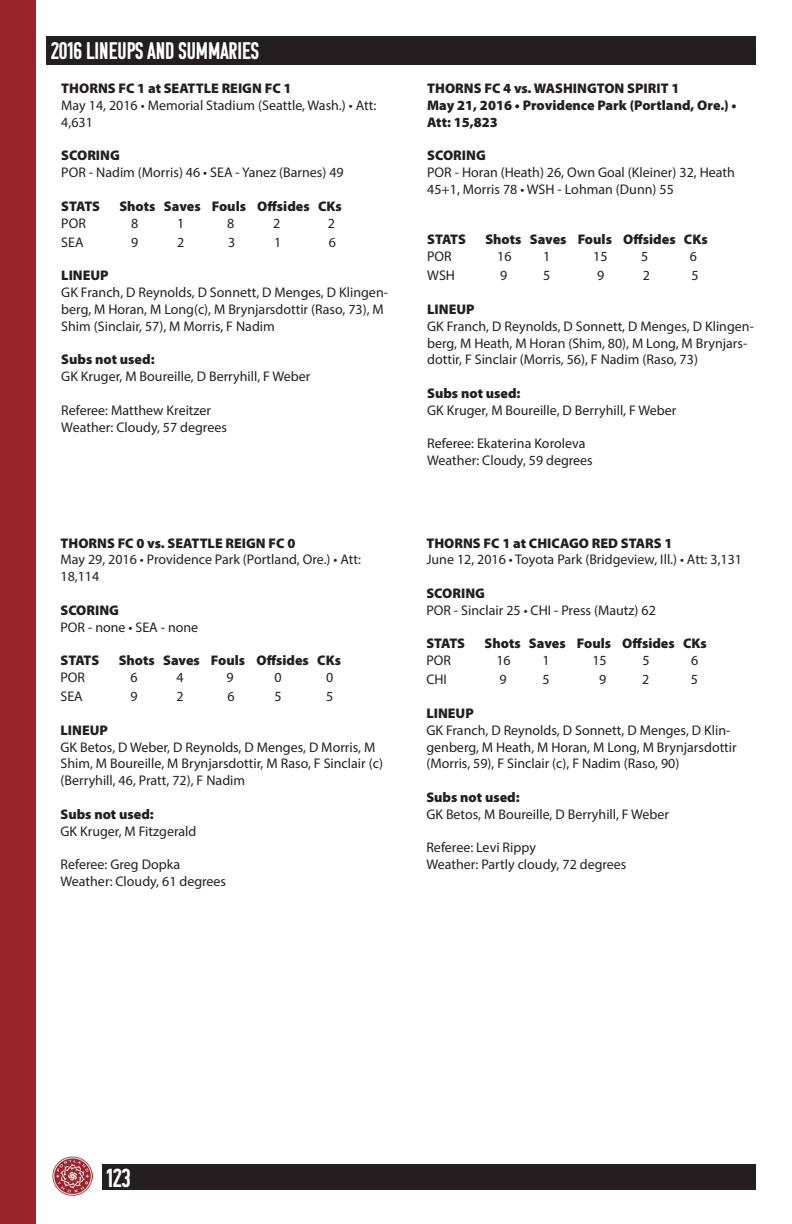
<style>
.page{position:relative;width:792px;height:1224px;background:#fff}
.page>*{position:absolute;margin:0;border:0;box-sizing:border-box;transform-origin:0 0}
.t1{font:26px "Komu B";color:#fff}
.t2{font:24px "Komu B";color:#fff}
.t3{font:14px/16.8px "Myriad Variable Concept";color:#231f20}
</style>
<div class="page">
<img style="left:53px;top:1156px;width:39px;height:40px">
<div style="left:103px;top:1164px;width:653px;height:25px;background:#231f20"></div>
<div style="left:0;top:0;width:36px;height:1224px;background:#99242a"></div>
<div style="left:47px;top:36px;width:709px;height:29px;background:#231f20"></div>
<p class="t2" style="left:51px;top:37px;width:209px">2016 LINEUPS AND SUMMARIES</p>
<p class="t3" style="left:61px;top:80px;width:317px">THORNS FC 1 at SEATTLE REIGN FC 1<br>May 14, 2016 • Memorial Stadium (Seattle, Wash.) • Att:<br>4,631</p>
<p class="t3" style="left:61px;top:147px;width:60px">SCORING</p>
<p class="t3" style="left:61px;top:164px;width:284px">POR - Nadim (Morris) 46 • SEA - Yanez (Barnes) 49</p>
<p class="t3" style="left:61px;top:198px;width:40px">STATS</p>
<p class="t3" style="left:119px;top:198px;width:224px">Shots Saves Fouls Offsides CKs</p>
<p class="t3" style="left:61px;top:215px;width:26px">POR</p>
<p class="t3" style="left:131px;top:215px;width:9px">8</p>
<p class="t3" style="left:177px;top:215px;width:9px">1</p>
<p class="t3" style="left:227px;top:215px;width:9px">8</p>
<p class="t3" style="left:273px;top:215px;width:9px">2</p>
<p class="t3" style="left:328px;top:215px;width:9px">2</p>
<p class="t3" style="left:61px;top:234px;width:24px">SEA</p>
<p class="t3" style="left:131px;top:234px;width:9px">9</p>
<p class="t3" style="left:177px;top:234px;width:9px">2</p>
<p class="t3" style="left:228px;top:234px;width:9px">3</p>
<p class="t3" style="left:274px;top:234px;width:9px">1</p>
<p class="t3" style="left:329px;top:234px;width:9px">6</p>
<p class="t3" style="left:61px;top:267px;width:49px">LINEUP</p>
<p class="t3" style="left:61px;top:284px;width:328px">GK Franch, D Reynolds, D Sonnett, D Menges, D Klingen&shy;berg, M Horan, M Long(c), M Brynjarsdottir (Raso, 73), M<br>Shim (Sinclair, 57), M Morris, F Nadim</p>
<p class="t3" style="left:61px;top:351px;width:95px">Subs not used:</p>
<p class="t3" style="left:61px;top:368px;width:251px">GK Kruger, M Boureille, D Berryhill, F Weber</p>
<p class="t3" style="left:61px;top:402px;width:151px">Referee: Matthew Kreitzer</p>
<p class="t3" style="left:61px;top:419px;width:167px">Weather: Cloudy, 57 degrees</p>
<p class="t3" style="left:60px;top:534px;width:302px">THORNS FC 0 vs. SEATTLE REIGN FC 0<br>May 29, 2016 • Providence Park (Portland, Ore.) • Att:<br>18,114</p>
<p class="t3" style="left:60px;top:602px;width:60px">SCORING</p>
<p class="t3" style="left:60px;top:618px;width:139px">POR - none • SEA - none</p>
<p class="t3" style="left:60px;top:652px;width:40px">STATS</p>
<p class="t3" style="left:119px;top:652px;width:224px">Shots Saves Fouls Offsides CKs</p>
<p class="t3" style="left:60px;top:669px;width:26px">POR</p>
<p class="t3" style="left:130px;top:669px;width:9px">6</p>
<p class="t3" style="left:176px;top:669px;width:9px">4</p>
<p class="t3" style="left:226px;top:669px;width:9px">9</p>
<p class="t3" style="left:274px;top:669px;width:9px">0</p>
<p class="t3" style="left:326px;top:669px;width:9px">0</p>
<p class="t3" style="left:60px;top:688px;width:24px">SEA</p>
<p class="t3" style="left:130px;top:688px;width:9px">9</p>
<p class="t3" style="left:176px;top:688px;width:9px">2</p>
<p class="t3" style="left:227px;top:688px;width:9px">6</p>
<p class="t3" style="left:274px;top:688px;width:9px">5</p>
<p class="t3" style="left:326px;top:688px;width:9px">5</p>
<p class="t3" style="left:60px;top:722px;width:49px">LINEUP</p>
<p class="t3" style="left:60px;top:738px;width:324px">GK Betos, D Weber, D Reynolds, D Menges, D Morris, M<br>Shim, M Boureille, M Brynjarsdottir, M Raso, F Sinclair (c) (Berryhill, 46, Pratt, 72), F Nadim</p>
<p class="t3" style="left:60px;top:806px;width:95px">Subs not used:</p>
<p class="t3" style="left:60px;top:822px;width:138px">GK Kruger, M Fitzgerald</p>
<p class="t3" style="left:60px;top:856px;width:121px">Referee: Greg Dopka</p>
<p class="t3" style="left:60px;top:873px;width:167px">Weather: Cloudy, 61 degrees</p>
<p class="t3" style="left:427px;top:80px;width:311px">THORNS FC 4 vs. WASHINGTON SPIRIT 1<br>May 21, 2016 • Providence Park (Portland, Ore.) •<br>Att: 15,823</p>
<p class="t3" style="left:427px;top:147px;width:60px">SCORING</p>
<p class="t3" style="left:427px;top:164px;width:309px">POR - Horan (Heath) 26, Own Goal (Kleiner) 32, Heath<br>45+1, Morris 78 • WSH - Lohman (Dunn) 55</p>
<p class="t3" style="left:427px;top:231px;width:40px">STATS</p>
<p class="t3" style="left:485px;top:231px;width:224px">Shots Saves Fouls Offsides CKs</p>
<p class="t3" style="left:427px;top:248px;width:26px">POR</p>
<p class="t3" style="left:497px;top:248px;width:16px">16</p>
<p class="t3" style="left:543px;top:248px;width:9px">1</p>
<p class="t3" style="left:593px;top:248px;width:16px">15</p>
<p class="t3" style="left:641px;top:248px;width:9px">5</p>
<p class="t3" style="left:690px;top:248px;width:9px">6</p>
<p class="t3" style="left:427px;top:267px;width:29px">WSH</p>
<p class="t3" style="left:500px;top:267px;width:9px">9</p>
<p class="t3" style="left:543px;top:267px;width:9px">5</p>
<p class="t3" style="left:597px;top:267px;width:9px">9</p>
<p class="t3" style="left:643px;top:267px;width:9px">2</p>
<p class="t3" style="left:692px;top:267px;width:9px">5</p>
<p class="t3" style="left:427px;top:301px;width:49px">LINEUP</p>
<p class="t3" style="left:427px;top:318px;width:328px">GK Franch, D Reynolds, D Sonnett, D Menges, D Klingen&shy;berg, M Heath, M Horan (Shim, 80), M Long, M Brynjars&shy;dottir, F Sinclair (Morris, 56), F Nadim (Raso, 73)</p>
<p class="t3" style="left:427px;top:385px;width:95px">Subs not used:</p>
<p class="t3" style="left:427px;top:402px;width:251px">GK Kruger, M Boureille, D Berryhill, F Weber</p>
<p class="t3" style="left:427px;top:435px;width:160px">Referee: Ekaterina Koroleva</p>
<p class="t3" style="left:427px;top:452px;width:167px">Weather: Cloudy, 59 degrees</p>
<p class="t3" style="left:426px;top:534px;width:317px">THORNS FC 1 at CHICAGO RED STARS 1<br>June 12, 2016 • Toyota Park (Bridgeview, Ill.) • Att: 3,131</p>
<p class="t3" style="left:426px;top:585px;width:60px">SCORING</p>
<p class="t3" style="left:426px;top:602px;width:231px">POR - Sinclair 25 • CHI - Press (Mautz) 62</p>
<p class="t3" style="left:426px;top:635px;width:40px">STATS</p>
<p class="t3" style="left:485px;top:635px;width:224px">Shots Saves Fouls Offsides CKs</p>
<p class="t3" style="left:426px;top:652px;width:26px">POR</p>
<p class="t3" style="left:496px;top:652px;width:16px">16</p>
<p class="t3" style="left:542px;top:652px;width:9px">1</p>
<p class="t3" style="left:592px;top:652px;width:16px">15</p>
<p class="t3" style="left:642px;top:652px;width:9px">5</p>
<p class="t3" style="left:691px;top:652px;width:9px">6</p>
<p class="t3" style="left:426px;top:671px;width:22px">CHI</p>
<p class="t3" style="left:499px;top:671px;width:9px">9</p>
<p class="t3" style="left:542px;top:671px;width:9px">5</p>
<p class="t3" style="left:599px;top:671px;width:9px">9</p>
<p class="t3" style="left:642px;top:671px;width:9px">2</p>
<p class="t3" style="left:691px;top:671px;width:9px">5</p>
<p class="t3" style="left:426px;top:705px;width:49px">LINEUP</p>
<p class="t3" style="left:426px;top:722px;width:312px">GK Franch, D Reynolds, D Sonnett, D Menges, D Klin&shy;genberg, M Heath, M Horan, M Long, M Brynjarsdottir (Morris, 59), F Sinclair (c), F Nadim (Raso, 90)</p>
<p class="t3" style="left:426px;top:789px;width:95px">Subs not used:</p>
<p class="t3" style="left:426px;top:806px;width:244px">GK Betos, M Boureille, D Berryhill, F Weber</p>
<p class="t3" style="left:426px;top:839px;width:111px">Referee: Levi Rippy</p>
<p class="t3" style="left:426px;top:856px;width:202px">Weather: Partly cloudy, 72 degrees</p>
<p class="t1" style="left:107px;top:1164px;width:25px">123</p>
</div>
